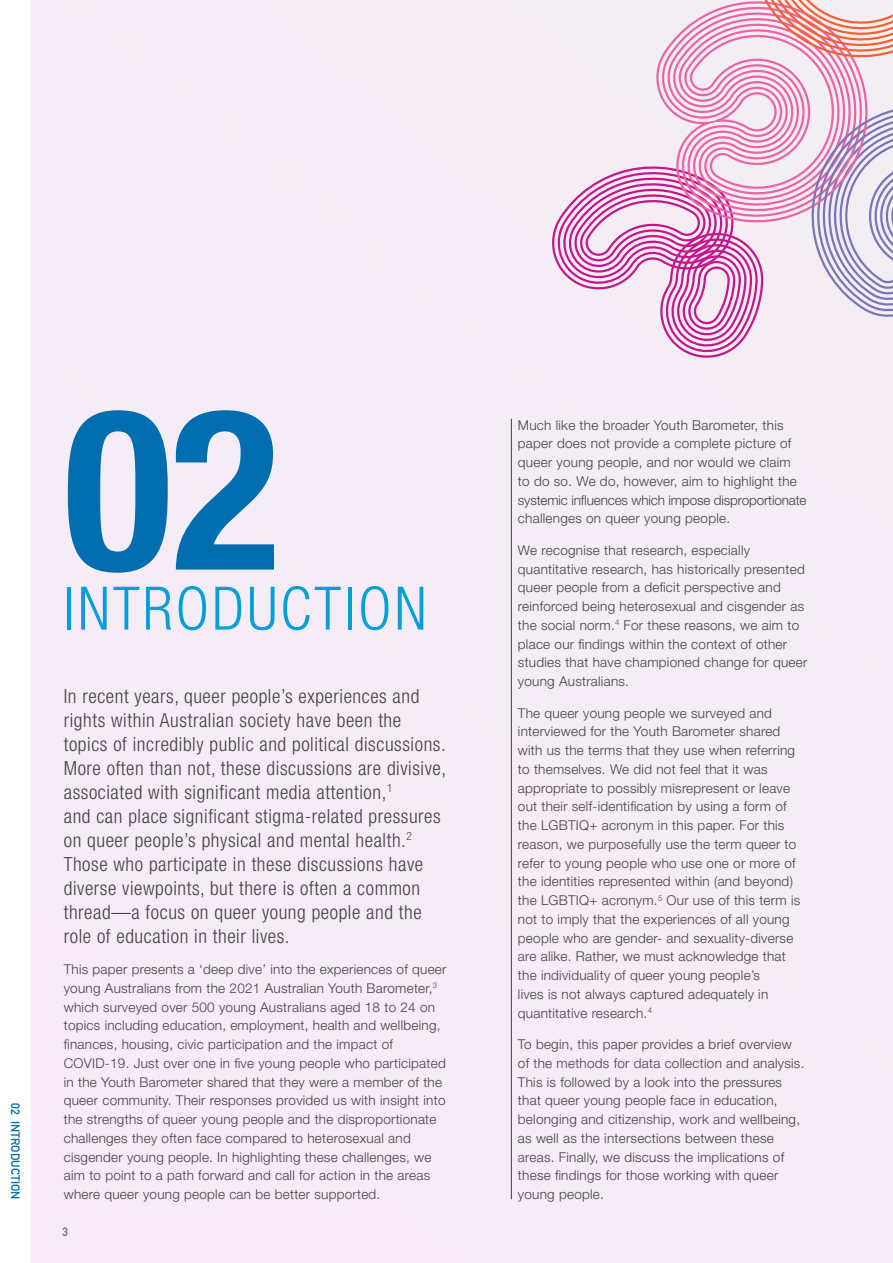
<style>
.page{position:relative;width:893px;height:1263px;background:#fff}
.page>*{position:absolute;margin:0;border:0;box-sizing:border-box;transform-origin:0 0}
.t1{font:700 condensed 225px "Helvetica Neue";color:#006eae}
.t2{font:300 condensed 60px "Helvetica Neue";letter-spacing:.05em;color:#049fdb}
.t3{font:300 condensed 19.5px/24px "Helvetica Neue";letter-spacing:.03em;color:#414042}
.t4{font:300 13.5px/18.8px "Helvetica Neue CE";letter-spacing:.02em;color:#414042}
.t5{font:700 12px "DIN Alternate";color:#006eae}
.t6{font:700 12px "DIN Alternate";color:#696a6d}
</style>
<div class="page">
<svg style="left:552px;top:0;width:341px;height:363px;background:#eac9df"></svg>
<hr style="left:511px;top:419px;width:1px;height:780px;background:#414042">
<p class="t5" style="left:25px;top:1103px;width:97px;rotate:90deg">02 INTRODUCTION</p>
<h1 class="t1" style="left:64px;top:353px;width:217px">02</h1>
<h2 class="t2" style="left:64px;top:574px;width:364px">INTRODUCTION</h2>
<p class="t3" style="left:64px;top:684px;width:384px">In recent years, queer people’s experiences and rights within Australian society have been the topics of incredibly public and political discussions.<br>More often than not, these discussions are divisive, associated with significant media attention,<sup>1<br></sup>and can place significant stigma-related pressures on queer people’s physical and mental health.<sup>2<br></sup>Those who participate in these discussions have diverse viewpoints, but there is often a common thread—a focus on queer young people and the role of education in their lives.</p>
<p class="t4" style="left:64px;top:960px;width:384px">This paper presents a ‘deep dive’ into the experiences of queer young Australians from the 2021 Australian Youth Barometer,<sup>3 </sup>which surveyed over 500 young Australians aged 18 to 24 on topics including education, employment, health and wellbeing, finances, housing, civic participation and the impact of COVID-19. Just over one in five young people who participated in the Youth Barometer shared that they were a member of the queer community. Their responses provided us with insight into the strengths of queer young people and the disproportionate challenges they often face compared to heterosexual and cisgender young people. In highlighting these challenges, we aim to point to a path forward and call for action in the areas where queer young people can be better supported.</p>
<p class="t6" style="left:63px;top:1222px;width:7px">3</p>
<p class="t4" style="left:518px;top:415px;width:290px">Much like the broader Youth Barometer, this paper does not provide a complete picture of queer young people, and nor would we claim<br>to do so. We do, however, aim to highlight the systemic influences which impose disproportionate challenges on queer young people.</p>
<p class="t4" style="left:518px;top:541px;width:291px">We recognise that research, especially quantitative research, has historically presented queer people from a deficit perspective and reinforced being heterosexual and cisgender as the social norm.<sup>4</sup> For these reasons, we aim to place our findings within the context of other studies that have championed change for queer young Australians.</p>
<p class="t4" style="left:518px;top:703px;width:284px">The queer young people we surveyed and interviewed for the Youth Barometer shared with us the terms that they use when referring to themselves. We did not feel that it was appropriate to possibly misrepresent or leave out their self-identification by using a form of the LGBTIQ+ acronym in this paper. For this reason, we purposefully use the term queer to refer to young people who use one or more of the identities represented within (and beyond) the LGBTIQ+ acronym.<sup>5</sup> Our use of this term is not to imply that the experiences of all young people who are gender- and sexuality-diverse are alike. Rather, we must acknowledge that the individuality of queer young people’s<br>lives is not always captured adequately in quantitative research.<sup>4</sup></p>
<p class="t4" style="left:518px;top:1035px;width:288px">To begin, this paper provides a brief overview of the methods for data collection and analysis.<br>This is followed by a look into the pressures that queer young people face in education, belonging and citizenship, work and wellbeing, as well as the intersections between these areas. Finally, we discuss the implications of these findings for those working with queer young people.</p>
</div>
